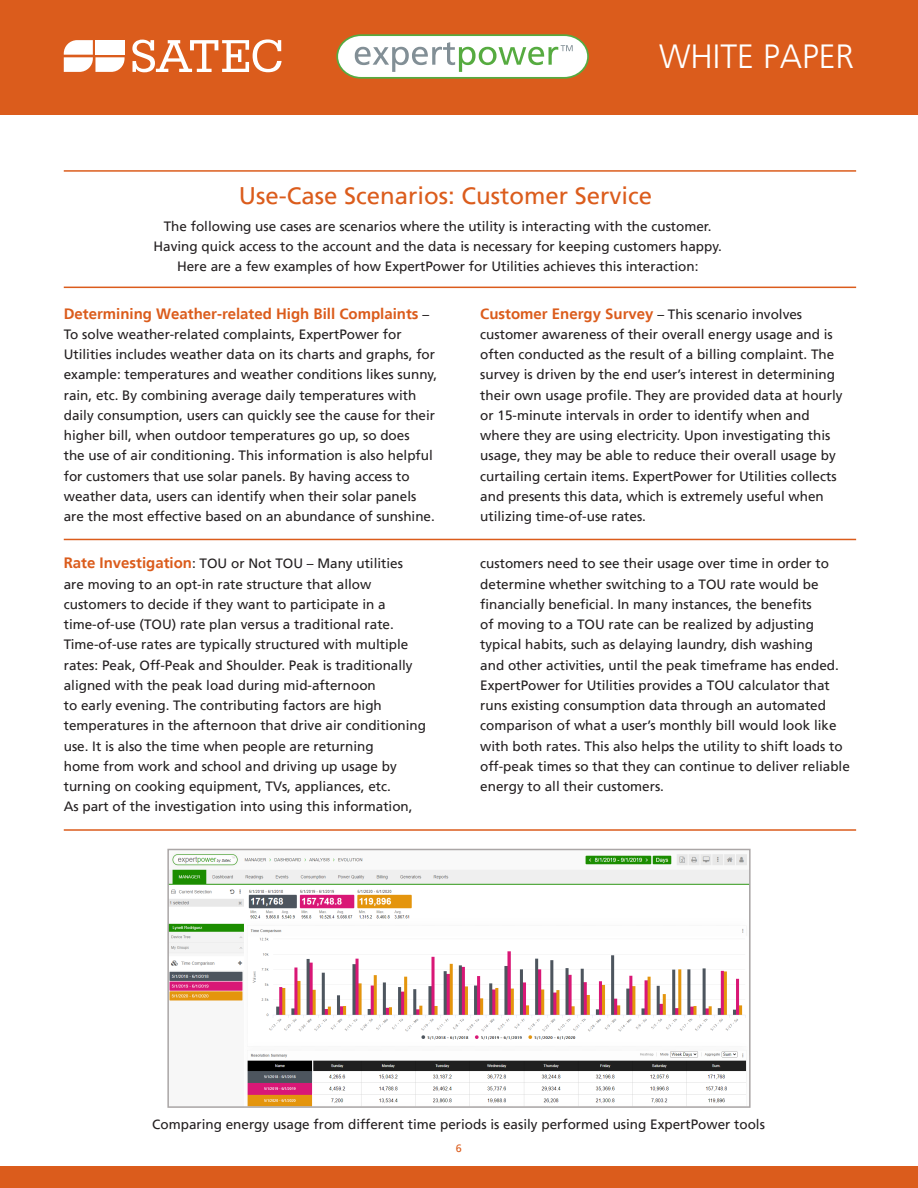
<style>
.page{position:relative;width:918px;height:1188px;background:#fff}
.page>*{position:absolute;margin:0;border:0;box-sizing:border-box;transform-origin:0 0}
.t1{font:300 33.45px "Frutiger LT";color:#fff}
.Section_Title{font:24px "Frutiger LT";color:#db5c1c}
.Body{font:700 15px "Frutiger LT";color:#db5c1c}
.Body_-_Balance_Ragge{font:700 15px "Frutiger LT";color:#db5c1c}
.Body-2{font:13.5px/20.2px "Frutiger LT";color:#231f20}
.Body_-_Balance_Ragge-2{font:13.5px/20.2px "Frutiger LT";color:#231f20}
.t2{font:10.8px "Frutiger LT";color:#db5c1c}
</style>
<div class="page">
<div style="left:0;top:1167px;width:918px;height:21px;background:#db5c1c"></div>
<div style="left:0;top:0;width:918px;height:115px;background:#db5c1c"></div>
<svg style="left:336px;top:34px;width:253px;height:45px;background:#dae1ce"></svg>
<img style="left:170px;top:854px;width:578px;height:251px">
<div style="left:167px;top:849px;width:584px;height:259px;border:2px solid #aaa6a6"></div>
<svg style="left:132px;top:39px;width:150px;height:33px"></svg>
<svg style="left:64px;top:40px;width:61px;height:32px;background:#f8e1d6"></svg>
<hr style="left:64px;top:170px;width:792px;height:2px;background:#db5c1c">
<hr style="left:64px;top:287px;width:792px;height:1px;background:#db5c1c">
<hr style="left:64px;top:539px;width:792px;height:1px;background:#db5c1c">
<hr style="left:64px;top:829px;width:792px;height:2px;background:#db5c1c">
<h1 class="t1" style="left:659px;top:38px;width:197px">WHITE PAPER</h1>
<p class="Section_Title" style="left:239px;top:181px;width:415px">Use-Case Scenarios: Customer Service</p>
<p class="Body-2" style="left:154px;top:216px;width:570px;text-align:center">The following use cases are scenarios where the utility is interacting with the customer.<br>Having quick access to the account and the data is necessary for keeping customers happy.<br>Here are a few examples of how ExpertPower for Utilities achieves this interaction:</p>
<p class="Body" style="left:64px;top:305px;width:356px">Determining Weather-related High Bill Complaints</p>
<p class="Body-2" style="left:64px;top:324px;width:375px">To solve weather-related complaints, ExpertPower for Utilities includes weather data on its charts and graphs, for example: temperatures and weather conditions likes sunny, rain, etc. By combining average daily temperatures with daily consumption, users can quickly see the cause for their higher bill, when outdoor temperatures go up, so does<br>the use of air conditioning. This information is also helpful for customers that use solar panels. By having access to weather data, users can identify when their solar panels are the most effective based on an abundance of sunshine.</p>
<p class="Body-2" style="left:422px;top:304px;width:8px">–</p>
<p class="Body" style="left:480px;top:305px;width:175px">Customer Energy Survey</p>
<p class="Body-2" style="left:480px;top:324px;width:364px">customer awareness of their overall energy usage and is often conducted as the result of a billing complaint. The survey is driven by the end user s’ interest in determining their own usage profile. They are provided data at hourly or 15-minute intervals in order to identify when and where they are using electricity. Upon investigating this usage, they may be able to reduce their overall usage by curtailing certain items. ExpertPower for Utilities collects and presents this data, which is extremely useful when utilizing time-of-use rates.</p>
<p class="Body-2" style="left:657px;top:304px;width:146px">– This scenario involves</p>
<p class="Body_-_Balance_Ragge" style="left:64px;top:554px;width:130px">Rate Investigation</p>
<p class="Body_-_Balance_Ragge-2" style="left:64px;top:574px;width:364px">are moving to an opt-in rate structure that allow customers to decide if they want to participate in a time-of-use (TOU) rate plan versus a traditional rate.<br>Time-of-use rates are typically structured with multiple rates: Peak, Off-Peak and Shoulder. Peak is traditionally aligned with the peak load during mid-afternoon<br>to early evening. The contributing factors are high temperatures in the afternoon that drive air conditioning use It. is also the time when people are returning<br>home from work and school and driving up usage by turning on cooking equipment, TVs, appliances, etc.</p>
<p class="Body-2" style="left:64px;top:797px;width:350px">As part of the investigation into using this information,</p>
<p class="Body_-_Balance_Ragge-2" style="left:192px;top:554px;width:212px">: TOU or Not TOU – Many utilities</p>
<p class="Body-2" style="left:480px;top:554px;width:371px">customers need to see their usage over time in order to determine whether switching to a TOU rate would be financially beneficial In. many instances, the benefits<br>of moving to a TOU rate can be realized by adjusting typical habits, such as delaying laundry, dish washing<br>and other activities, until the peak timeframe has ended.<br>ExpertPower for Utilities provides a TOU calculator that runs existing consumption data through an automated comparison of what a user s’ monthly bill would look like with both rates. This also helps the utility to shift loads to off-peak times so that they can continue to deliver reliable energy to all their customers.</p>
<p class="Body-2" style="left:152px;top:1114px;width:614px">Comparing energy usage from different time periods is easily performed using ExpertPower tools</p>
<p class="t2" style="left:456px;top:1142px;width:8px">6</p>
</div>
